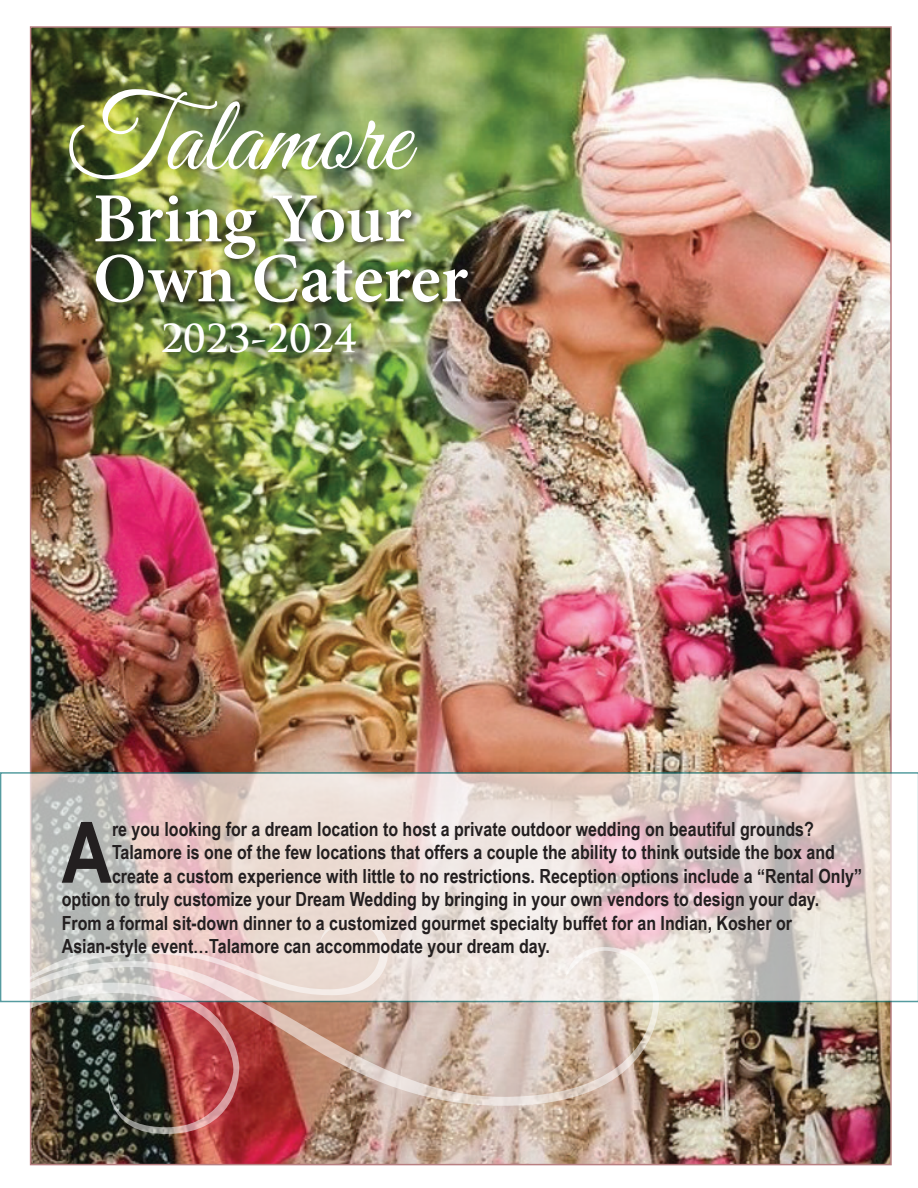
<style>
.page{position:relative;width:918px;height:1188px;background:#fff}
.page>*{position:absolute;margin:0;border:0;box-sizing:border-box;transform-origin:0 0}
.t1{font:108px "Great Vibes";color:#fff}
.t2{font:700 84.9px "Arial Narrow";color:#231f20}
.t3{font:600 70.5px/60px "Minion Pro";letter-spacing:-.005em;color:#fff}
.t4{font:700 37.5px "Trajan Pro";color:#fff}
.t5{font:700 19.5px "Arial Narrow";color:#231f20}
</style>
<div class="page">
<img style="left:33px;top:29px;width:856px;height:1133px">
<img style="left:0;top:1002px;width:659px;height:134px">
<svg style="left:0;top:772px;width:918px;height:230px;background:#e1d5d1"></svg>
<div style="left:166px;top:325px;width:208px;height:46px;background:#231f20;opacity:.75"></div>
<div style="left:92px;top:192px;width:386px;height:121px;background:#231f20;opacity:.75"></div>
<h1 class="t1" style="left:66px;top:77px;width:345px">Talamore</h1>
<h3 class="t3" style="left:93px;top:188px;width:377px">Bring Your<br>Own Caterer</h3>
<h3 class="t4" style="left:161px;top:315px;width:197px">2023-2024</h3>
<h2 class="t2" style="left:62px;top:789px;width:52px">A</h2>
<p class="t5" style="left:112px;top:814px;width:703px">re you looking for a dream location to host a private outdoor wedding on beautiful grounds?</p>
<p class="t5" style="left:112px;top:838px;width:725px">Talamore is one of the few locations that offers a couple the ability to think outside the box and</p>
<p class="t5" style="left:112px;top:861px;width:752px">create a custom experience with little to no restrictions. Reception options include a “Rental Only”</p>
<p class="t5" style="left:62px;top:884px;width:759px">option to truly customize your Dream Wedding by bringing in your own vendors to design your day.</p>
<p class="t5" style="left:62px;top:908px;width:732px">From a formal sit-down dinner to a customized gourmet specialty buffet for an Indian, Kosher or</p>
<p class="t5" style="left:62px;top:931px;width:490px">Asian-style event…Talamore can accommodate your dream day.</p>
</div>
